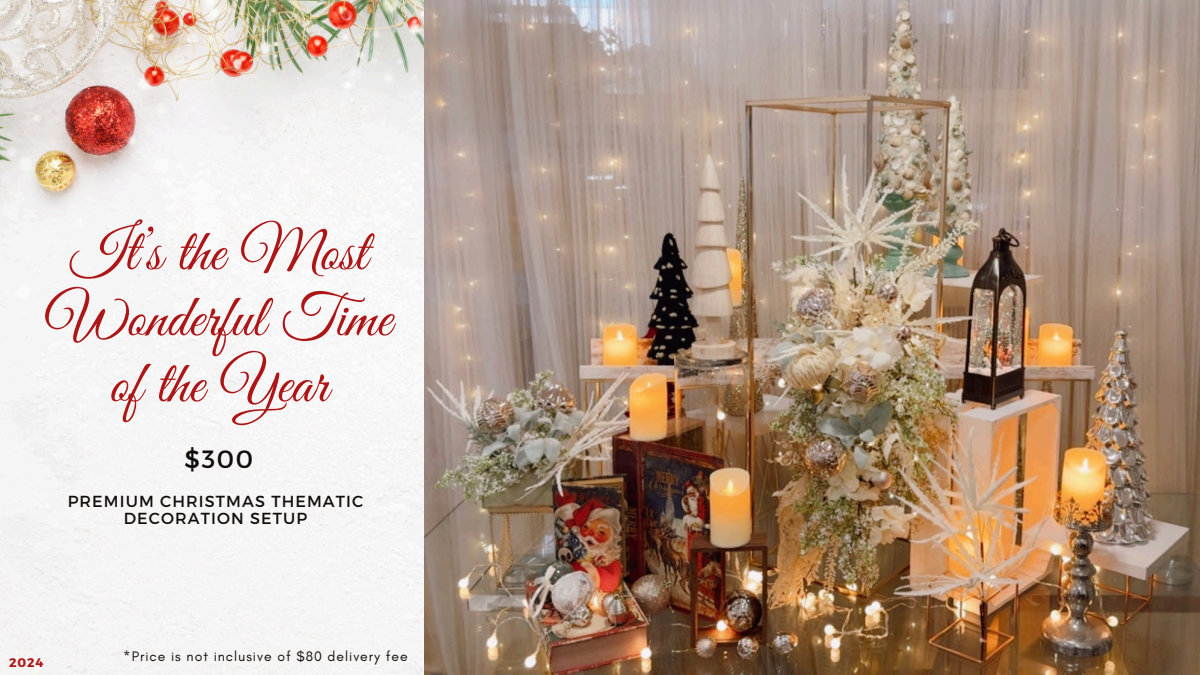
<style>
.page{position:relative;width:1200px;height:675px;background:#fff}
.page>*{position:absolute;margin:0;border:0;box-sizing:border-box;transform-origin:0 0}
.t1{font:60px/66px "Great Vibes";color:#ac1616;text-align:center}
.t2{font:25px "Montserrat";color:#100e0b}
.t3{font:16px/17.2px "Montserrat";letter-spacing:.07em;color:#100e0b;text-align:center}
.t4{font:14px "Glacial Indifference";letter-spacing:.07em;color:#100e0b}
.t5{font:700 12.5px "Montserrat";color:#ac1616}
</style>
<div class="page">
<img style="left:0;top:0;width:425px;height:675px">
<img style="left:425px;top:0;width:775px;height:675px">
<h2 class="t1" style="left:46px;top:223px;width:347px">It’s the Most<br>Wonderful Time of the Year</h2>
<h3 class="t2" style="left:185px;top:443px;width:70px">$300</h3>
<h4 class="t3" style="left:68px;top:491px;width:297px">PREMIUM CHRISTMAS THEMATIC<br>DECORATION SETUP</h4>
<p class="t5" style="left:9px;top:655px;width:36px">2024</p>
<p class="t4" style="left:123px;top:648px;width:286px">*Price is not inclusive of $80 delivery fee</p>
</div>
